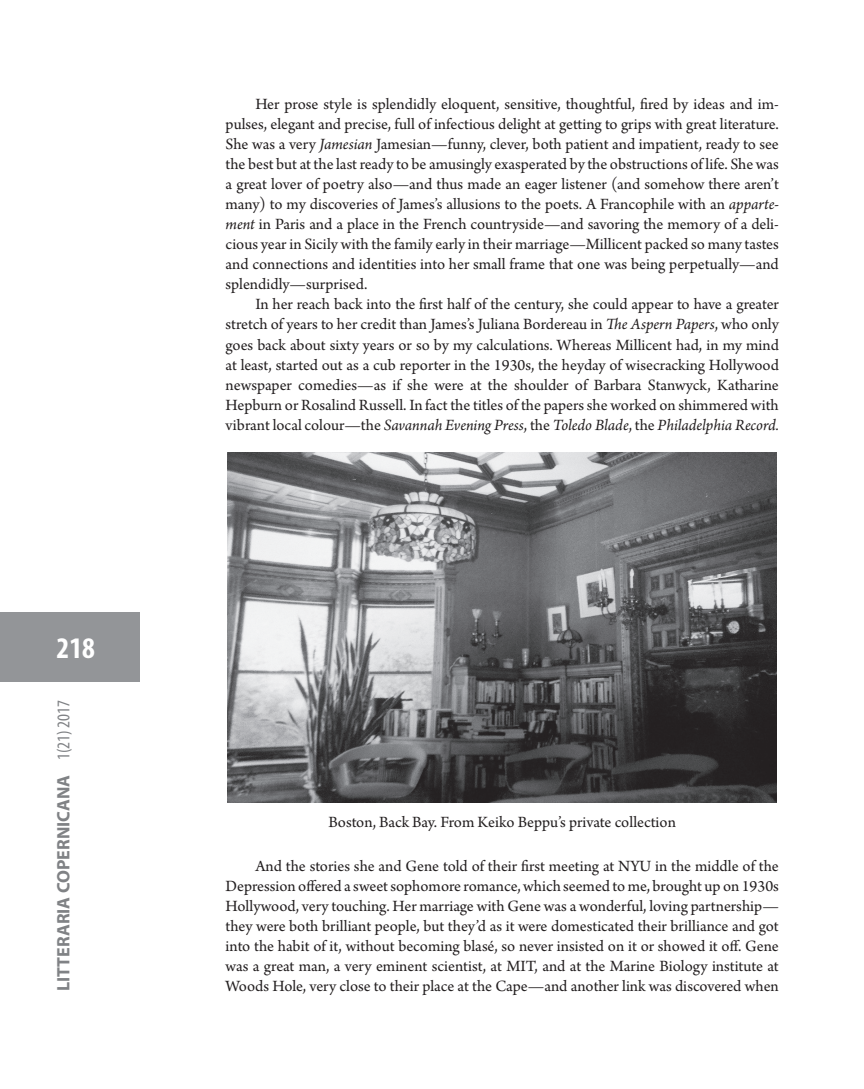
<style>
.page{position:relative;width:864px;height:1089px;background:#fff}
.page>*{position:absolute;margin:0;border:0;box-sizing:border-box;transform-origin:0 0}
.t1{font:700 condensed 30px "Myriad Pro";color:#fff}
.t2{font:700 18px "Myriad Pro";color:#808285}
.t3{font:16.5px/20.1px "Arno Pro";color:#231f20;text-align:justify}
.s1{font-weight:400;font-stretch:condensed}
.s2{font-style:italic}
</style>
<div class="page">
<div style="left:0;top:612px;width:139px;height:69px;background:#939598"></div>
<img style="left:227px;top:452px;width:549px;height:350px">
<h1 class="t1" style="left:57px;top:629px;width:40px">218</h1>
<p class="t2" style="left:52px;top:991px;width:293px;rotate:-90deg">LITTERARIA COPERNICANA <span class="s1">1(21) 2017</span></p>
<p class="t3" style="left:225px;top:95px;width:554px;text-indent:30px">Her prose style is splendidly eloquent, sensitive, thoughtful, fired by ideas and im&shy;pulses, elegant and precise, full of infectious delight at getting to grips with great literature.<br>She was a very <span class="s2">Jamesian</span> Jamesian—funny, clever, both patient and impatient, ready to see the best but at the last ready to be amusingly exasperated by the obstructions of life. She was a great lover of poetry also—and thus made an eager listener (and somehow there aren’t many) to my discoveries of James’s allusions to the poets. A Francophile with an <span class="s2">apparte&shy;ment</span> in Paris and a place in the French countryside—and savoring the memory of a deli&shy;cious year in Sicily with the family early in their marriage—Millicent packed so many tastes and connections and identities into her small frame that one was being perpetually—and splendidly—surprised.</p>
<p class="t3" style="left:225px;top:295px;width:554px;text-indent:30px">In her reach back into the first half of the century, she could appear to have a greater stretch of years to her credit than James’s Juliana Bordereau in <span class="s2">The Aspern Papers</span>, who only goes back about sixty years or so by my calculations. Whereas Millicent had, in my mind at least, started out as a cub reporter in the 1930s, the heyday of wisecracking Hollywood newspaper comedies—as if she were at the shoulder of Barbara Stanwyck, Katharine Hepburn or Rosalind Russell. In fact the titles of the papers she worked on shimmered with vibrant local colour—the <span class="s2">Savannah Evening Press</span>, the <span class="s2">Toledo Blade</span>, the <span class="s2">Philadelphia Record.</span></p>
<p class="t3" style="left:328px;top:812px;width:349px">Boston, Back Bay. From Keiko Beppu’s private collection</p>
<p class="t3" style="left:225px;top:856px;width:554px;text-indent:30px">And the stories she and Gene told of their first meeting at NYU in the middle of the Depression offered a sweet sophomore romance, which seemed to me, brought up on 1930s Hollywood, very touching. Her marriage with Gene was a wonderful, loving partnership— they were both brilliant people, but they’d as it were domesticated their brilliance and got into the habit of it, without becoming blasé, so never insisted on it or showed it off. Gene was a great man, a very eminent scientist, at MIT, and at the Marine Biology institute at Woods Hole, very close to their place at the Cape—and another link was discovered when</p>
</div>
